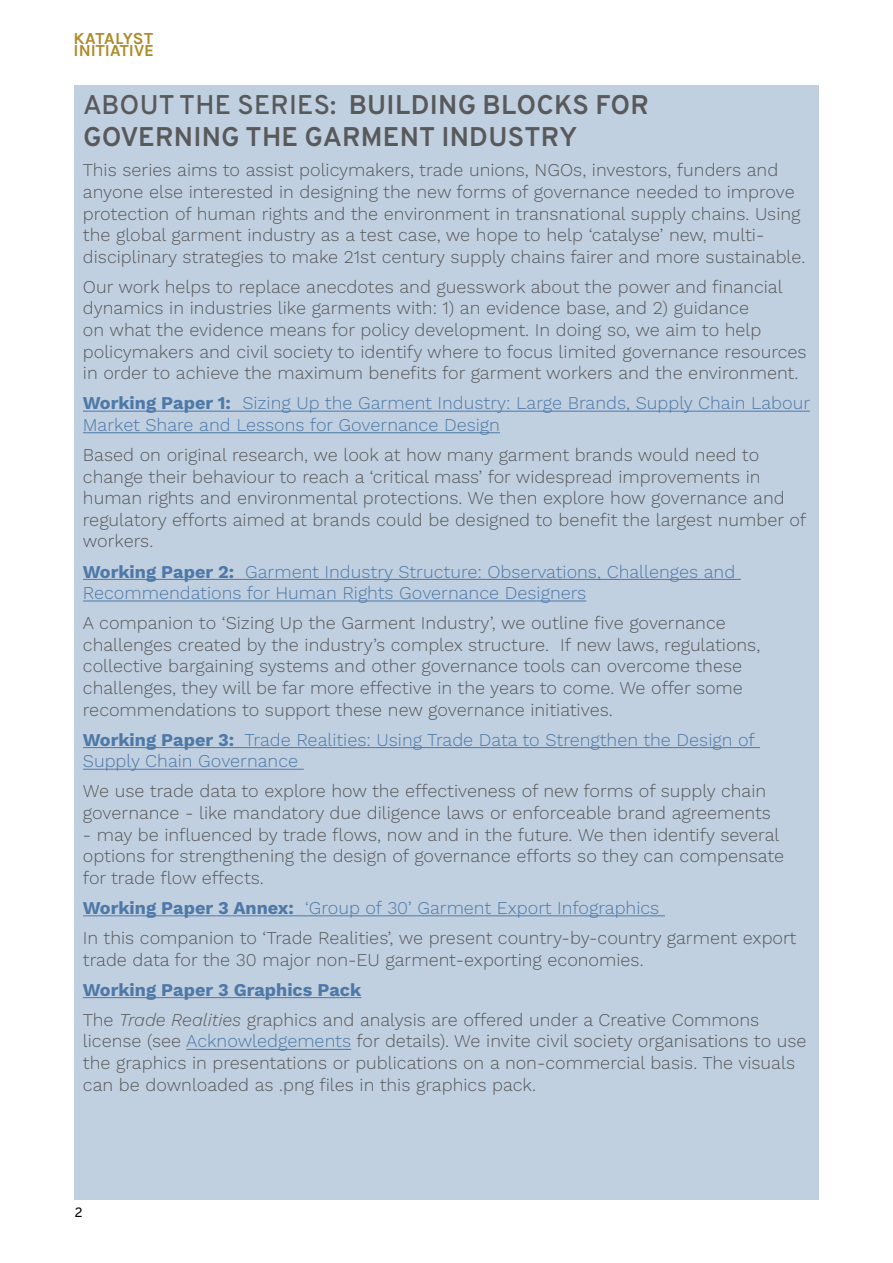
<style>
.page{position:relative;width:893px;height:1263px;background:#fff}
.page>*{position:absolute;margin:0;border:0;box-sizing:border-box;transform-origin:0 0}
.t1{font:700 27px/32.4px "Overpass";letter-spacing:.01em;color:#58595b}
.t2{font:300 18px/21.6px "Work Sans";color:#58595b}
.t3{font:300 18px/21.6px "Work Sans";color:#4e79a7}
.t4{font:700 16.95px "Karmilla";color:#ae8b2b}
.t5{font:13.5px "Overpass";color:#000}
.s1{font-weight:600}
.s2{font-weight:700}
.s3{font-weight:700;color:#4e79a7}
.s4{color:#4e79a7}
.s5{font-style:italic}
</style>
<div class="page">
<div style="left:74px;top:85px;width:745px;height:1114px;background:#c1d0e0"></div>
<hr style="left:83px;top:411px;width:727px;height:1px;background:#4e79a7">
<hr style="left:83px;top:432px;width:417px;height:1px;background:#4e79a7">
<hr style="left:83px;top:579px;width:658px;height:1px;background:#4e79a7">
<hr style="left:83px;top:600px;width:503px;height:1px;background:#4e79a7">
<hr style="left:83px;top:747px;width:677px;height:1px;background:#4e79a7">
<hr style="left:83px;top:769px;width:221px;height:1px;background:#4e79a7">
<hr style="left:83px;top:915px;width:582px;height:1px;background:#4e79a7">
<hr style="left:83px;top:997px;width:278px;height:1px;background:#4e79a7">
<hr style="left:186px;top:1049px;width:165px;height:1px;background:#4e79a7">
<p class="t4" style="left:74px;top:28px;width:81px">KATALYST</p>
<p class="t4" style="left:74px;top:40px;width:82px">INITIATIVE</p>
<h1 class="t1" style="left:83px;top:88px;width:567px"><span class="s1">ABOUT THE SERIES:</span> BUILDING BLOCKS FOR<br>GOVERNING THE GARMENT INDUSTRY</h1>
<p class="t2" style="left:83px;top:159px;width:724px">This series aims to assist policymakers, trade unions, NGOs, investors, funders and anyone else interested in designing the new forms of governance needed to improve protection of human rights and the environment in transnational supply chains. Using the global garment industry as a test case, we hope to help ‘catalyse’ new, multi&shy;disciplinary strategies to make 21st century supply chains fairer and more sustainable.</p>
<p class="t2" style="left:83px;top:275px;width:725px">Our work helps to replace anecdotes and guesswork about the power and financial dynamics in industries like garments with: 1) an evidence base, and 2) guidance<br>on what the evidence means for policy development. In doing so, we aim to help policymakers and civil society to identify where to focus limited governance resources in order to achieve the maximum benefits for garment workers and the environment.</p>
<p class="t3" style="left:83px;top:392px;width:729px"><span class="s2">Working Paper 1:</span> Sizing Up the Garment Industry: Large Brands, Supply Chain Labour<br>Market Share and Lessons for Governance Design</p>
<p class="t2" style="left:83px;top:443px;width:725px">Based on original research, we look at how many garment brands would need to change their behaviour to reach a ‘critical mass’ for widespread improvements in human rights and environmental protections. We then explore how governance and regulatory efforts aimed at brands could be designed to benefit the largest number of workers.</p>
<p class="t3" style="left:83px;top:560px;width:654px"><span class="s2">Working Paper 2:</span> Garment Industry Structure: Observations, Challenges and<br>Recommendations for Human Rights Governance Designers</p>
<p class="t2" style="left:83px;top:612px;width:679px">A companion to ‘Sizing Up the Garment Industry’, we outline five governance challenges created by the industry’s complex structure. If new laws, regulations, collective bargaining systems and other governance tools can overcome these challenges, they will be far more effective in the years to come. We offer some recommendations to support these new governance initiatives.</p>
<p class="t3" style="left:83px;top:728px;width:674px"><span class="s2">Working Paper 3:</span> Trade Realities: Using Trade Data to Strengthen the Design of<br>Supply Chain Governance</p>
<p class="t2" style="left:83px;top:780px;width:690px">We use trade data to explore how the effectiveness of new forms of supply chain governance - like mandatory due diligence laws or enforceable brand agreements</p>
<p class="t2" style="left:83px;top:823px;width:703px">- may be influenced by trade flows, now and in the future. We then identify several options for strengthening the design of governance efforts so they can compensate for trade flow effects.</p>
<p class="t2" style="left:83px;top:892px;width:715px;line-height:30.2px"><span class="s3">Working Paper 3 Annex:</span> <span class="s4">‘Group of 30’ Garment Export Infographics<br></span>In this companion to ‘Trade Realities’, we present country-by-country garment export</p>
<p class="t2" style="left:83px;top:948px;width:562px">trade data for the 30 major non-EU garment-exporting economies.</p>
<p class="t2" style="left:83px;top:974px;width:678px;line-height:30.2px"><span class="s3">Working Paper 3 Graphics Pack<br></span>The <span class="s5">Trade Realities</span> graphics and analysis are offered under a Creative Commons</p>
<p class="t2" style="left:83px;top:1030px;width:725px">license (see <span class="s4">Acknowledgements</span> for details). We invite civil society organisations to use the graphics in presentations or publications on a non-commercial basis. The visuals can be downloaded as .png files in this graphics pack.</p>
<p class="t5" style="left:74px;top:1204px;width:10px">2</p>
</div>
